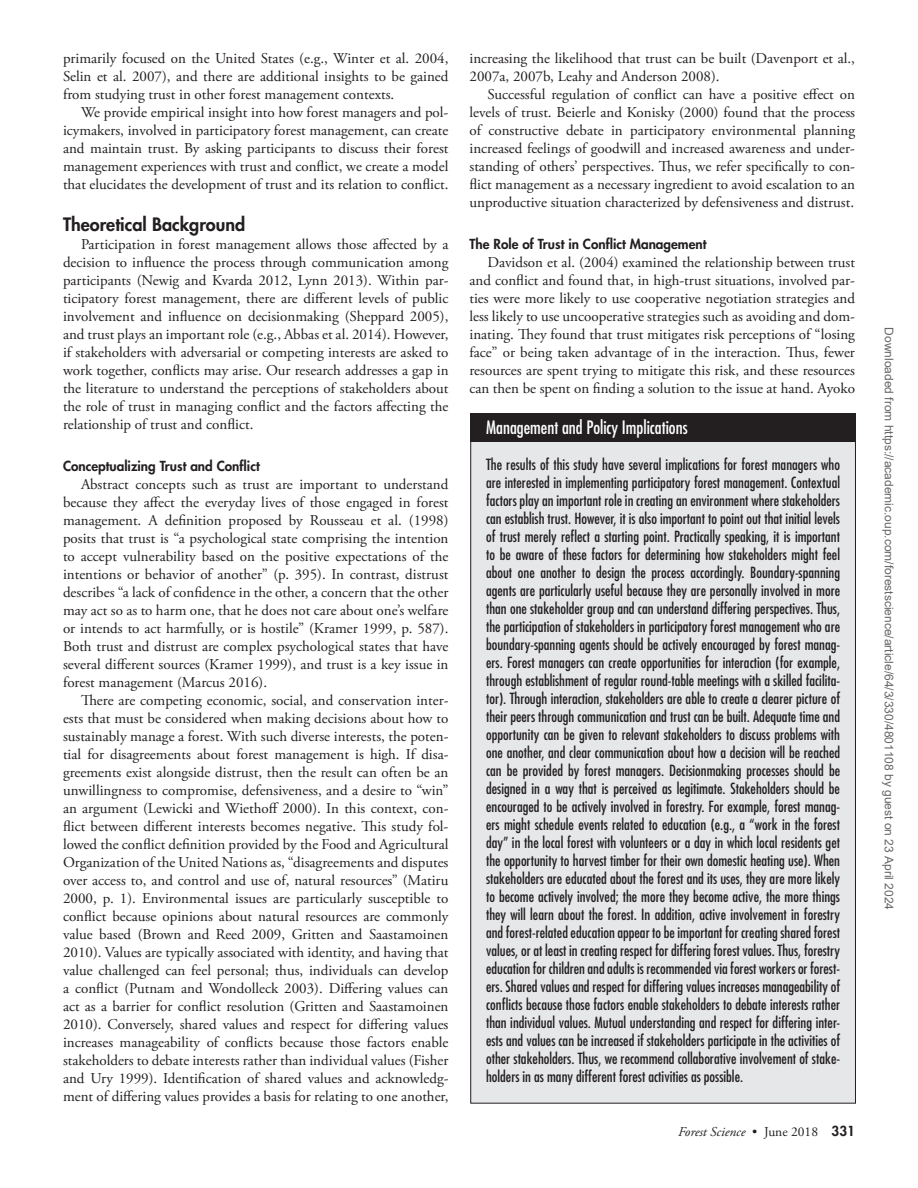
<style>
.page{position:relative;width:918px;height:1188px;background:#fff}
.page>*{position:absolute;margin:0;border:0;box-sizing:border-box;transform-origin:0 0}
.t1{font:condensed 18px "Futura Std";color:#fff}
.t2{font:800 18px "Futura Std";color:#231f20}
.t3{font:15px/18px "Adobe Garamond Pro";color:#231f20;text-align:justify}
.t4{font:condensed 15px/18px "Futura Std";color:#231f20;text-align:justify}
.t5{font:800 13.5px "Futura Std";color:#231f20}
.t6{font:italic 13.5px "Adobe Garamond Pro";color:#231f20}
.t7{font:12px "Arial";color:#666}
.s1{font-style:normal}
.s2{font-family:"Futura Std";font-weight:800;font-style:normal}
</style>
<div class="page">
<div style="left:470px;top:413px;width:386px;height:30px;background:#231f20"></div>
<div style="left:470px;top:443px;width:386px;height:660px;background:#e6e7e9"></div>
<p class="t3" style="left:63px;top:50px;width:387px">primarily focused on the United States (e.g., Winter et al. 2004, Selin et al. 2007), and there are additional insights to be gained from studying trust in other forest management contexts.</p>
<p class="t3" style="left:63px;top:104px;width:387px;text-indent:18px">We provide empirical insight into how forest managers and pol&shy;icymakers, involved in participatory forest management, can create and maintain trust. By asking participants to discuss their forest management experiences with trust and conflict, we create a model that elucidates the development of trust and its relation to conflict.</p>
<p class="t2" style="left:63px;top:213px;width:184px">Theoretical Background</p>
<p class="t3" style="left:63px;top:236px;width:387px;text-indent:18px">Participation in forest management allows those affected by a decision to influence the process through communication among participants (Newig and Kvarda 2012, Lynn 2013). Within par&shy;ticipatory forest management, there are different levels of public involvement and influence on decisionmaking (Sheppard 2005), and trust plays an important role (e.g., Abbas et al. 2014). However, if stakeholders with adversarial or competing interests are asked to work together, conflicts may arise. Our research addresses a gap in the literature to understand the perceptions of stakeholders about the role of trust in managing conflict and the factors affecting the relationship of trust and conflict.</p>
<p class="t5" style="left:63px;top:458px;width:198px">Conceptualizing Trust and Conflict</p>
<p class="t3" style="left:63px;top:476px;width:387px;text-indent:18px">Abstract concepts such as trust are important to understand because they affect the everyday lives of those engaged in forest management. A definition proposed by Rousseau et al. (1998) posits that trust is “a psychological state comprising the intention to accept vulnerability based on the positive expectations of the intentions or behavior of another” (p. 395). In contrast, distrust describes “a lack of confidence in the other, a concern that the other may act so as to harm one, that he does not care about one’s welfare or intends to act harmfully, or is hostile” (Kramer 1999, p. 587).<br>Both trust and distrust are complex psychological states that have several different sources (Kramer 1999), and trust is a key issue in forest management (Marcus 2016).</p>
<p class="t3" style="left:63px;top:692px;width:387px;text-indent:18px">There are competing economic, social, and conservation inter&shy;ests that must be considered when making decisions about how to sustainably manage a forest. With such diverse interests, the poten&shy;tial for disagreements about forest management is high. If disa&shy;greements exist alongside distrust, then the result can often be an unwillingness to compromise, defensiveness, and a desire to “win” an argument (Lewicki and Wiethoff 2000). In this context, con&shy;flict between different interests becomes negative. This study fol&shy;lowed the conflict definition provided by the Food and Agricultural Organization of the United Nations as, “disagreements and disputes over access to, and control and use of, natural resources” (Matiru 2000, p. 1). Environmental issues are particularly susceptible to conflict because opinions about natural resources are commonly value based (Brown and Reed 2009, Gritten and Saastamoinen 2010). Values are typically associated with identity, and having that value challenged can feel personal; thus, individuals can develop a conflict (Putnam and Wondolleck 2003). Differing values can act as a barrier for conflict resolution (Gritten and Saastamoinen 2010). Conversely, shared values and respect for differing values increases manageability of conflicts because those factors enable stakeholders to debate interests rather than individual values (Fisher and Ury 1999). Identification of shared values and acknowledg&shy;ment of differing values provides a basis for relating to one another,</p>
<p class="t3" style="left:470px;top:50px;width:387px">increasing the likelihood that trust can be built (Davenport et al.,<br>2007a, 2007b, Leahy and Anderson 2008).</p>
<p class="t3" style="left:470px;top:86px;width:387px;text-indent:18px">Successful regulation of conflict can have a positive effect on levels of trust. Beierle and Konisky (2000) found that the process of constructive debate in participatory environmental planning increased feelings of goodwill and increased awareness and under&shy;standing of others’ perspectives. Thus, we refer specifically to con&shy;flict management as a necessary ingredient to avoid escalation to an unproductive situation characterized by defensiveness and distrust.</p>
<p class="t5" style="left:470px;top:236px;width:239px">The Role of Trust in Conflict Management</p>
<p class="t3" style="left:470px;top:254px;width:387px;text-indent:18px">Davidson et al. (2004) examined the relationship between trust and conflict and found that, in high-trust situations, involved par&shy;ties were more likely to use cooperative negotiation strategies and less likely to use uncooperative strategies such as avoiding and dom&shy;inating. They found that trust mitigates risk perceptions of “losing face” or being taken advantage of in the interaction. Thus, fewer resources are spent trying to mitigate this risk, and these resources can then be spent on finding a solution to the issue at hand. Ayoko</p>
<p class="t1" style="left:486px;top:416px;width:203px">Management and Policy Implications</p>
<p class="t4" style="left:486px;top:455px;width:356px">The results of this study have several implications for forest managers who are interested in implementing participatory forest management. Contextual factors play an important role in creating an environment where stakeholders can establish trust. However, it is also important to point out that initial levels of trust merely reflect a starting point. Practically speaking, it is important to be aware of these factors for determining how stakeholders might feel about one another to design the process accordingly. Boundary-spanning agents are particularly useful because they are personally involved in more than one stakeholder group and can understand differing perspectives. Thus, the participation of stakeholders in participatory forest management who are boundary-spanning agents should be actively encouraged by forest manag&shy;ers. Forest managers can create opportunities for interaction (for example, through establishment of regular round-table meetings with a skilled facilita&shy;tor). Through interaction, stakeholders are able to create a clearer picture of their peers through communication and trust can be built. Adequate time and opportunity can be given to relevant stakeholders to discuss problems with one another, and clear communication about how a decision will be reached can be provided by forest managers. Decisionmaking processes should be designed in a way that is perceived as legitimate. Stakeholders should be encouraged to be actively involved in forestry. For example, forest manag&shy;ers might schedule events related to education (e.g., a “work in the forest day” in the local forest with volunteers or a day in which local residents get the opportunity to harvest timber for their own domestic heating use). When stakeholders are educated about the forest and its uses, they are more likely to become actively involved; the more they become active, the more things they will learn about the forest. In addition, active involvement in forestry and forest-related education appear to be important for creating shared forest values, or at least in creating respect for differing forest values. Thus, forestry education for children and adults is recommended via forest workers or forest&shy;ers. Shared values and respect for differing values increases manageability of conflicts because those factors enable stakeholders to debate interests rather than individual values. Mutual understanding and respect for differing inter&shy;ests and values can be increased if stakeholders participate in the activities of other stakeholders. Thus, we recommend collaborative involvement of stake&shy;holders in as many different forest activities as possible.</p>
<p class="t6" style="left:678px;top:1124px;width:178px">Forest Science <span class="s1">• June 2018</span> <span class="s2">331</span></p>
<p class="t7" style="left:893px;top:327px;width:584px;rotate:90deg">Downloaded from https://academic.oup.com/forestscience/article/64/3/330/4801108 by guest on 23 April 2024</p>
</div>
